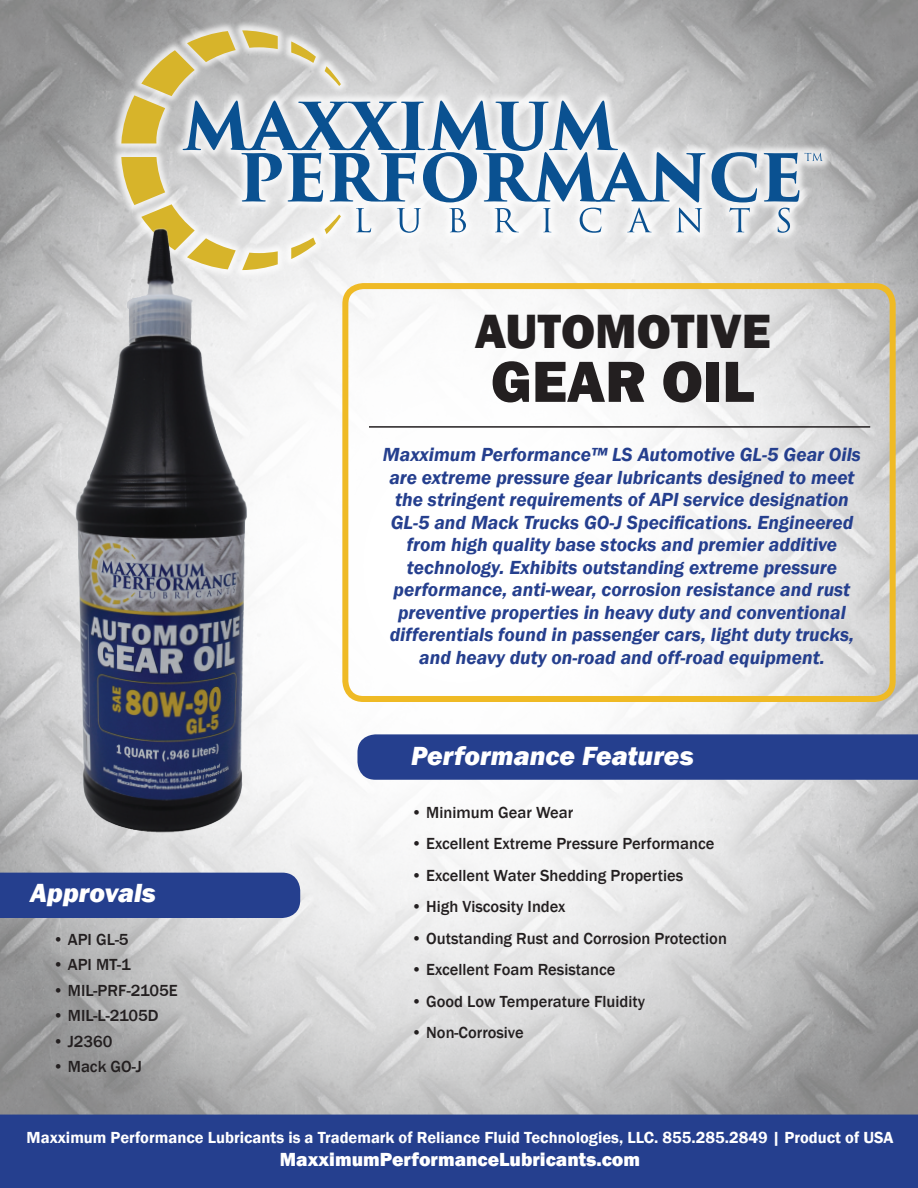
<style>
.page{position:relative;width:918px;height:1188px;background:#fff}
.page>*{position:absolute;margin:0;border:0;box-sizing:border-box;transform-origin:0 0}
.t1{font:800 60px "Franklin Gothic";color:#231f20}
.t2{font:800 49.5px "Franklin Gothic";color:#231f20}
.t3{font:italic 800 27px "Franklin Gothic";color:#fff}
.t4{font:italic 600 19.5px/22.5px "Franklin Gothic";color:#253f8e;text-align:center}
.t5{font:800 19.5px "Franklin Gothic";color:#fff}
.t6{font:500 16.5px "Franklin Gothic";color:#231f20}
.t7{font:600 16.5px "Franklin Gothic";color:#fff}
</style>
<div class="page">
<img style="left:0;top:0;width:918px;height:1115px">
<div style="left:111px;top:21px;width:721px;height:259px;background:#fff;opacity:.75"></div>
<svg style="left:712px;top:152px;width:45px;height:50px"></svg>
<svg style="left:764px;top:153px;width:59px;height:49px"></svg>
<svg style="left:729px;top:208px;width:21px;height:24px"></svg>
<svg style="left:778px;top:208px;width:12px;height:25px"></svg>
<svg style="left:121px;top:30px;width:585px;height:240px"></svg>
<div style="left:342px;top:283px;width:554px;height:419px;border:6px solid #efba25;border-radius:18px"></div>
<hr style="left:369px;top:426px;width:501px;height:2px;background:#231f20">
<img style="left:33px;top:219px;width:286px;height:621px">
<div style="left:357px;top:734px;width:561px;height:46px;background:#253f8e"></div>
<div style="left:0;top:1115px;width:918px;height:73px;background:#253f8e"></div>
<div style="left:0;top:873px;width:300px;height:45px;background:#253f8e"></div>
<p class="t2" style="left:475px;top:299px;width:297px">AUTOMOTIVE</p>
<p class="t1" style="left:491px;top:343px;width:265px">GEAR OIL</p>
<p class="t4" style="left:383px;top:444px;width:479px">Maxximum Performance™ LS Automotive GL-5 Gear Oils are extreme pressure gear lubricants designed to meet the stringent requirements of API service designation GL-5 and Mack Trucks GO-J Specifications. Engineered from high quality base stocks and premier additive technology. Exhibits outstanding extreme pressure performance, anti-wear, corrosion resistance and rust preventive properties in heavy duty and conventional differentials found in passenger cars, light duty trucks, and heavy duty on-road and off-road equipment.</p>
<p class="t3" style="left:30px;top:875px;width:127px">Approvals</p>
<p class="t6" style="left:53px;top:929px;width:77px">• API GL-5</p>
<p class="t6" style="left:53px;top:955px;width:80px">• API MT-1</p>
<p class="t6" style="left:53px;top:980px;width:127px">• MIL-PRF-2105E</p>
<p class="t6" style="left:53px;top:1006px;width:108px">• MIL-L-2105D</p>
<p class="t6" style="left:53px;top:1031px;width:61px">• J2360</p>
<p class="t6" style="left:53px;top:1057px;width:91px">• Mack GO-J</p>
<p class="t3" style="left:411px;top:738px;width:284px">Performance Features</p>
<p class="t6" style="left:411px;top:802px;width:164px">• Minimum Gear Wear</p>
<p class="t6" style="left:411px;top:834px;width:305px">• Excellent Extreme Pressure Performance</p>
<p class="t6" style="left:411px;top:865px;width:274px">• Excellent Water Shedding Properties</p>
<p class="t6" style="left:411px;top:897px;width:156px">• High Viscosity Index</p>
<p class="t6" style="left:411px;top:928px;width:317px">• Outstanding Rust and Corrosion Protection</p>
<p class="t6" style="left:411px;top:960px;width:206px">• Excellent Foam Resistance</p>
<p class="t6" style="left:411px;top:991px;width:236px">• Good Low Temperature Fluidity</p>
<p class="t6" style="left:411px;top:1023px;width:114px">• Non-Corrosive</p>
<p class="t7" style="left:27px;top:1127px;width:869px">Maxximum Performance Lubricants is a Trademark of Reliance Fluid Technologies, LLC. 855.285.2849 | Product of USA</p>
<p class="t5" style="left:280px;top:1147px;width:362px">MaxximumPerformanceLubricants.com</p>
</div>
